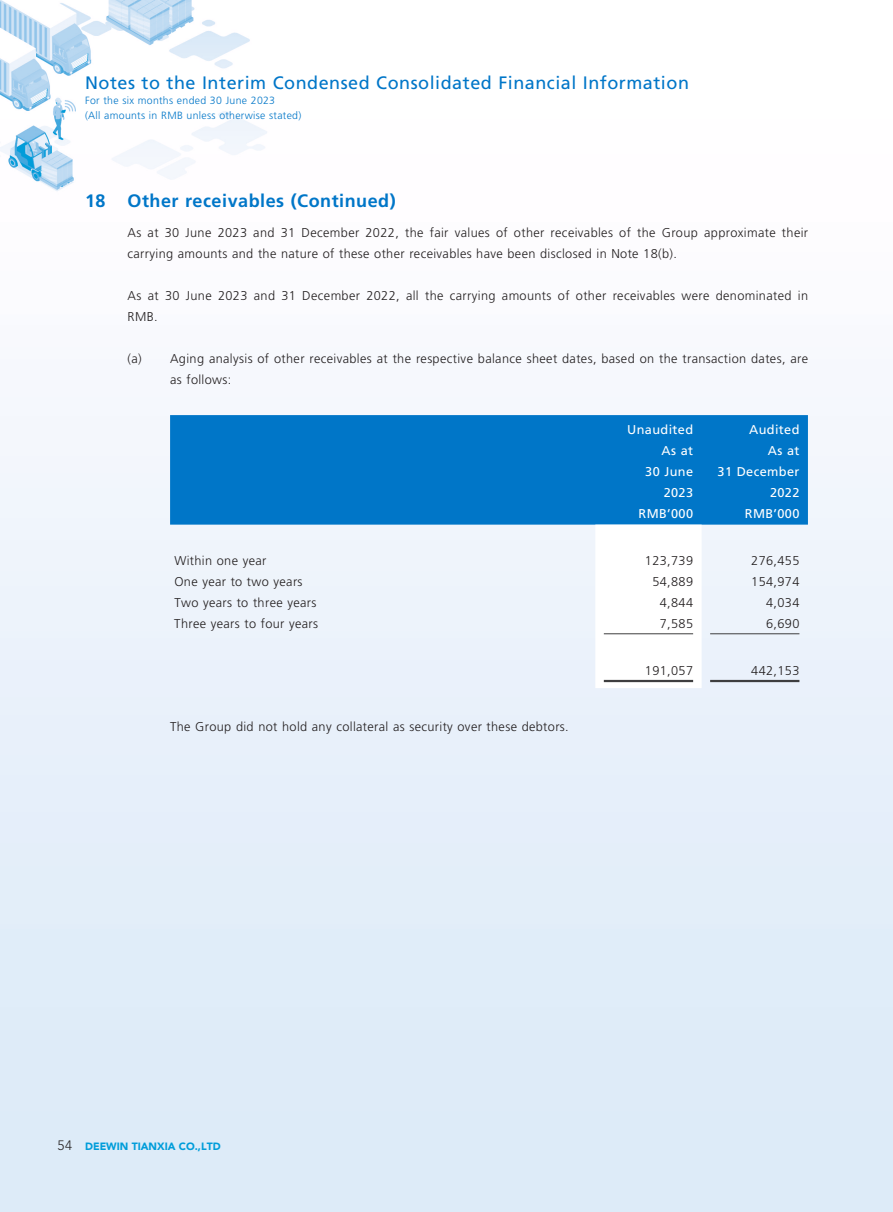
<style>
.page{position:relative;width:893px;height:1212px;background:#fff}
.page>*{position:absolute;margin:0;border:0;box-sizing:border-box;transform-origin:0 0}
.t1{font:18px "Frutiger LT Std";letter-spacing:.03em;color:#0076c8}
.t2{font:700 18px "Frutiger LT Std";letter-spacing:.03em;color:#0076c8}
.t3{font:300 12.75px/21px "Frutiger LT Std";letter-spacing:.03em;color:#231f20}
.t4{font:12.75px/21px "Frutiger LT Std";letter-spacing:.03em;color:#fff;text-align:right}
.t5{font:300 10.5px/15px "Frutiger LT Std";letter-spacing:.03em;color:#0076c8}
.t6{font:900 10.5px "Avenir LT Std";color:#009dda}
.s1{font-weight:300;font-size:13.5px;color:#231f20}
</style>
<div class="page">
<img style="left:0;top:0;width:893px;height:1212px">
<div style="left:170px;top:415px;width:638px;height:110px;background:#0076c8"></div>
<svg style="left:595px;top:525px;width:107px;height:163px"></svg>
<hr style="left:604px;top:633px;width:89px;height:1px;background:#3e3e3f">
<hr style="left:710px;top:633px;width:89px;height:1px;background:#3e3e3f">
<hr style="left:604px;top:680px;width:89px;height:2px;background:#3e3e3f">
<hr style="left:710px;top:680px;width:89px;height:2px;background:#3e3e3f">
<h1 class="t1" style="left:85px;top:73px;width:605px">Notes to the Interim Condensed Consolidated Financial Information</h1>
<p class="t5" style="left:85px;top:93px;width:218px">For the six months ended 30 June 2023<br>(All amounts in RMB unless otherwise stated)</p>
<h1 class="t2" style="left:85px;top:191px;width:312px">18 Other receivables (Continued)</h1>
<p class="t3" style="left:128px;top:222px;width:682px">As at 30 June 2023 and 31 December 2022, the fair values of other receivables of the Group approximate their carrying amounts and the nature of these other receivables have been disclosed in Note 18(b).</p>
<p class="t3" style="left:128px;top:285px;width:682px">As at 30 June 2023 and 31 December 2022, all the carrying amounts of other receivables were denominated in<br>RMB.</p>
<p class="t3" style="left:170px;top:348px;width:640px;text-indent:-43px">(a) Aging analysis of other receivables at the respective balance sheet dates, based on the transaction dates, are as follows:</p>
<p class="t4" style="left:627px;top:420px;width:67px">Unaudited</p>
<p class="t4" style="left:749px;top:420px;width:52px">Audited</p>
<p class="t4" style="left:645px;top:441px;width:49px">As at<br>30 June<br>2023</p>
<p class="t4" style="left:718px;top:441px;width:83px">As at<br>31 December<br>2022</p>
<p class="t4" style="left:639px;top:504px;width:56px">RMB’000</p>
<p class="t4" style="left:745px;top:504px;width:56px">RMB’000</p>
<p class="t3" style="left:174px;top:550px;width:94px">Within one year</p>
<p class="t3" style="left:645px;top:550px;width:50px">123,739</p>
<p class="t3" style="left:751px;top:550px;width:50px">276,455</p>
<p class="t3" style="left:174px;top:571px;width:130px">One year to two years</p>
<p class="t3" style="left:652px;top:571px;width:42px">54,889</p>
<p class="t3" style="left:751px;top:571px;width:50px">154,974</p>
<p class="t3" style="left:174px;top:592px;width:144px">Two years to three years</p>
<p class="t3" style="left:660px;top:592px;width:35px">4,844</p>
<p class="t3" style="left:766px;top:592px;width:35px">4,034</p>
<p class="t3" style="left:174px;top:613px;width:145px">Three years to four years</p>
<p class="t3" style="left:660px;top:613px;width:35px">7,585</p>
<p class="t3" style="left:766px;top:613px;width:35px">6,690</p>
<p class="t3" style="left:645px;top:660px;width:50px">191,057</p>
<p class="t3" style="left:751px;top:660px;width:50px">442,153</p>
<p class="t3" style="left:170px;top:716px;width:400px">The Group did not hold any collateral as security over these debtors.</p>
<p class="t6" style="left:58px;top:1140px;width:165px"><span class="s1">54</span> DEEWIN TIANXIA CO.,LTD</p>
</div>
